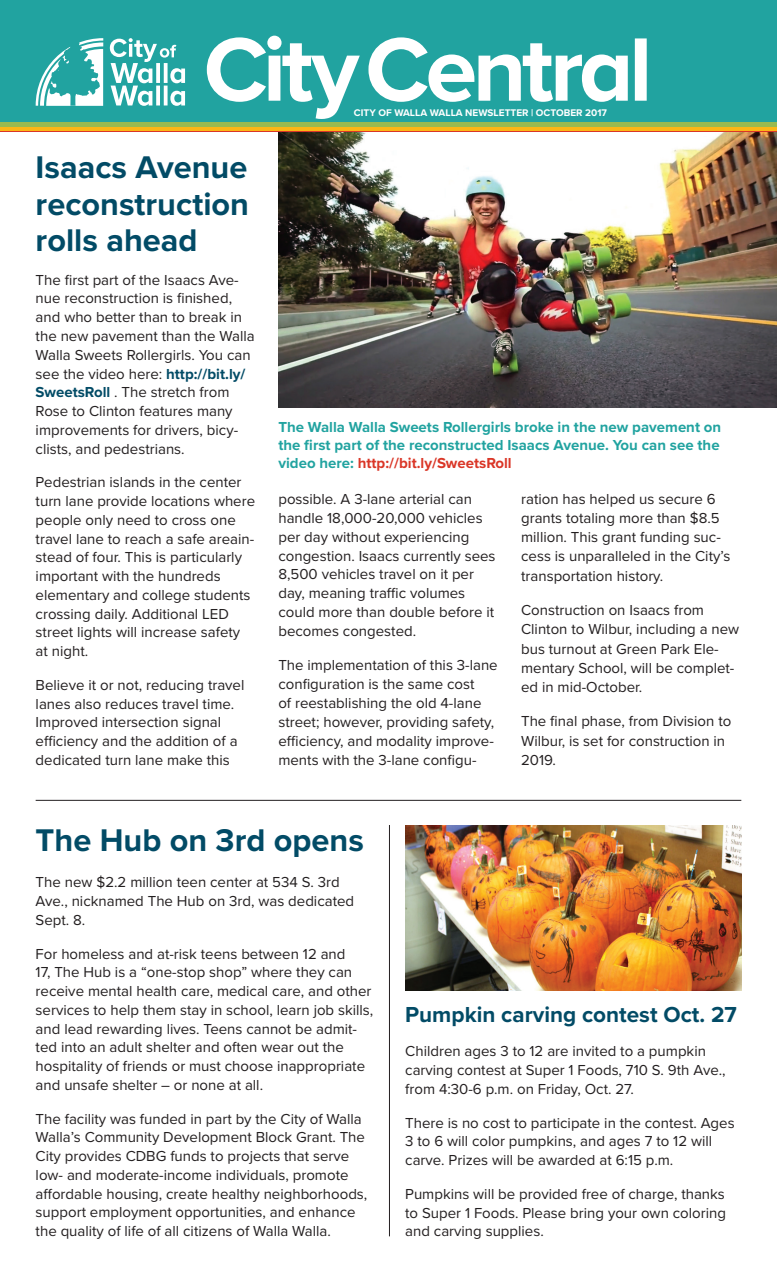
<style>
.page{position:relative;width:777px;height:1272px;background:#fff}
.page>*{position:absolute;margin:0;border:0;box-sizing:border-box;transform-origin:0 0}
.t1{font:700 32.5px/36.2px "Proxima Nova";color:#024b66;text-align:justify}
.t2{font:700 22.5px "Proxima Nova";color:#024b66}
.t3{font:15px/18.8px "Proxima Nova";color:#231f20}
.t4{font:700 15px/18px "Proxima Nova";color:#21a3a0;text-align:justify}
.t5{font:700 10px "Proxima Nova";color:#fff}
.s1{font-weight:700;color:#024b66}
.s2{color:#da3627}
</style>
<div class="page">
<img style="left:405px;top:825px;width:336px;height:165px">
<img style="left:278px;top:132px;width:498px;height:275px">
<div style="left:0;top:113px;width:776px;height:19px;background:#fcb615"></div>
<svg style="left:0;top:121px;width:776px;height:6px;background:#85b65c"></svg>
<div style="left:0;top:0;width:776px;height:121px;background:#21a3a0"></div>
<svg style="left:110px;top:38px;width:75px;height:68px"></svg>
<svg style="left:36px;top:38px;width:67px;height:68px"></svg>
<svg style="left:207px;top:36px;width:439px;height:83px"></svg>
<hr style="left:36px;top:800px;width:705px;height:1px;background:#231f20">
<hr style="left:389px;top:825px;width:1px;height:411px;background:#231f20">
<h1 class="t1" style="left:36px;top:149px;width:215px">Isaacs Avenue reconstruction rolls ahead</h1>
<p class="t3" style="left:36px;top:270px;width:220px">The first part of the Isaacs Ave&shy;nue reconstruction is finished, and who better than to break in the new pavement than the Walla<br>Walla Sweets Rollergirls. You can see the video here: <span class="s1">http://bit.ly/<br>SweetsRoll</span> . The stretch from<br>Rose to Clinton features many improvements for drivers, bicy&shy;clists, and pedestrians.</p>
<p class="t3" style="left:36px;top:472px;width:221px">Pedestrian islands in the center turn lane provide locations where people only need to cross one travel lane to reach a safe areain&shy;stead of four. This is particularly important with the hundreds elementary and college students crossing daily. Additional LED street lights will increase safety at night.</p>
<p class="t3" style="left:36px;top:675px;width:210px">Believe it or not, reducing travel lanes also reduces travel time.<br>Improved intersection signal efficiency and the addition of a dedicated turn lane make this</p>
<p class="t5" style="left:354px;top:105px;width:254px">CITY OF WALLA WALLA NEWSLETTER | OCTOBER 2017</p>
<p class="t4" style="left:278px;top:417px;width:444px">The Walla Walla Sweets Rollergirls broke in the new pavement on the first part of the reconstructed Isaacs Avenue. You can see the video here: <span class="s2">http://bit.ly/SweetsRoll</span></p>
<p class="t3" style="left:278px;top:488px;width:219px">possible. A 3-lane arterial can handle 18,000-20,000 vehicles per day without experiencing congestion. Isaacs currently sees<br>8,500 vehicles travel on it per day, meaning traffic volumes could more than double before it becomes congested.</p>
<p class="t3" style="left:278px;top:655px;width:221px">The implementation of this 3-lane configuration is the same cost<br>of reestablishing the old 4-lane street; however, providing safety, efficiency, and modality improve&shy;ments with the 3-lane configu-</p>
<p class="t3" style="left:521px;top:488px;width:211px;line-height:19.2px">ration has helped us secure 6 grants totaling more than $8.5 million. This grant funding suc&shy;cess is unparalleled in the City’s transportation history.</p>
<p class="t3" style="left:521px;top:599px;width:219px;line-height:19.2px">Construction on Isaacs from<br>Clinton to Wilbur, including a new bus turnout at Green Park Ele&shy;mentary School, will be complet&shy;ed in mid-October.</p>
<p class="t3" style="left:521px;top:711px;width:212px;line-height:19.2px">The final phase, from Division to<br>Wilbur, is set for construction in<br>2019.</p>
<h1 class="t1" style="left:36px;top:821px;width:329px">The Hub on 3rd opens</h1>
<p class="t3" style="left:36px;top:872px;width:320px">The new $2.2 million teen center at 534 S. 3rd<br>Ave., nicknamed The Hub on 3rd, was dedicated<br>Sept. 8.</p>
<p class="t3" style="left:36px;top:943px;width:339px">For homeless and at-risk teens between 12 and<br>17, The Hub is a “one-stop shop” where they can receive mental health care, medical care, and other services to help them stay in school, learn job skills, and lead rewarding lives. Teens cannot be admit&shy;ted into an adult shelter and often wear out the hospitality of friends or must choose inappropriate and unsafe shelter – or none at all.</p>
<p class="t3" style="left:36px;top:1108px;width:333px">The facility was funded in part by the City of Walla Walla’s Community Development Block Grant. The City provides CDBG funds to projects that serve low- and moderate-income individuals, promote affordable housing, create healthy neighborhoods, support employment opportunities, and enhance the quality of life of all citizens of Walla Walla.</p>
<h2 class="t2" style="left:405px;top:998px;width:333px">Pumpkin carving contest Oct. 27</h2>
<p class="t3" style="left:405px;top:1041px;width:322px">Children ages 3 to 12 are invited to a pumpkin carving contest at Super 1 Foods, 710 S. 9th Ave., from 4:30-6 p.m. on Friday, Oct. 27.</p>
<p class="t3" style="left:405px;top:1112px;width:331px">There is no cost to participate in the contest. Ages<br>3 to 6 will color pumpkins, and ages 7 to 12 will carve. Prizes will be awarded at 6:15 p.m.</p>
<p class="t3" style="left:405px;top:1183px;width:322px;text-align:justify">Pumpkins will be provided free of charge, thanks to Super 1 Foods. Please bring your own coloring and carving supplies.</p>
</div>
